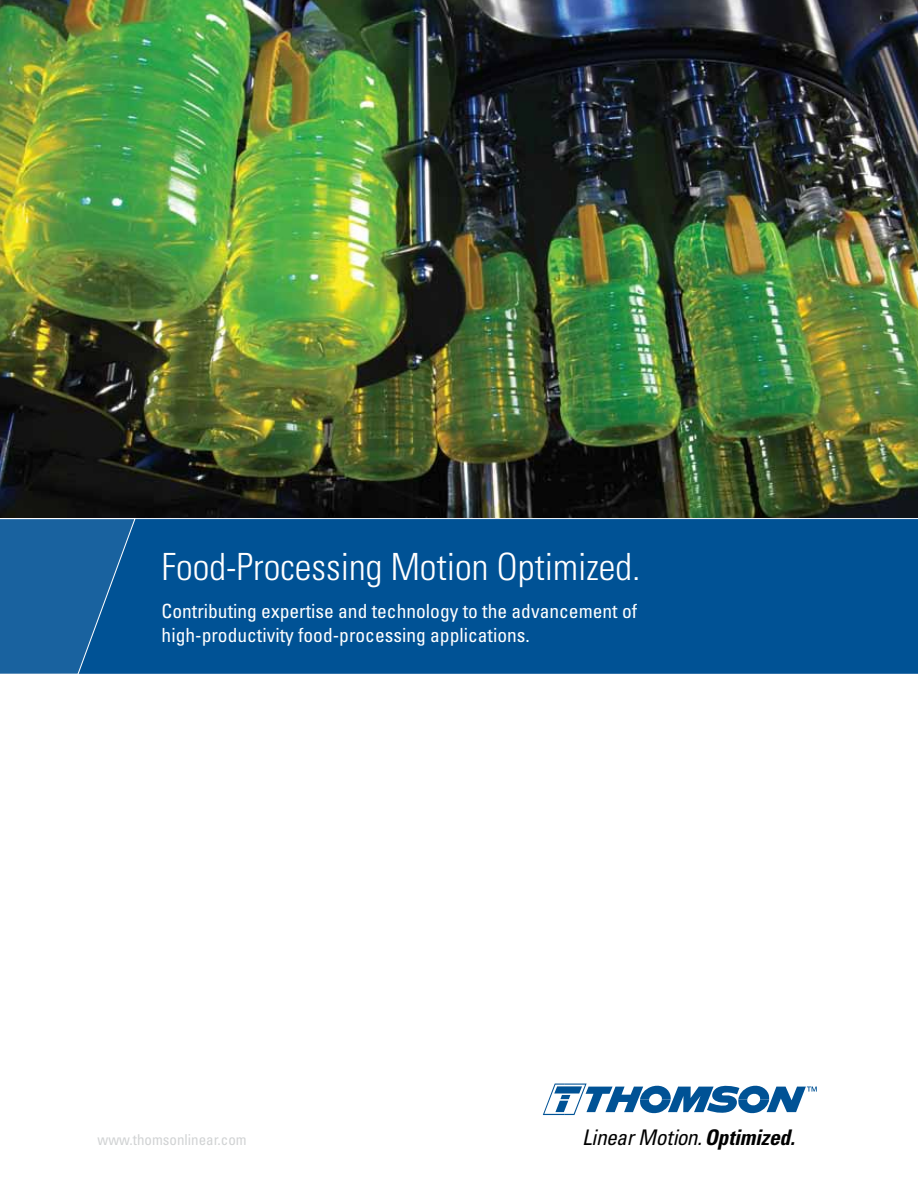
<style>
.page{position:relative;width:918px;height:1188px;background:#fff}
.page>*{position:absolute;margin:0;border:0;box-sizing:border-box;transform-origin:0 0}
.t1{font:300 condensed 37.5px "Univers";color:#fff}
.t2{font:italic condensed 21.45px "Univers";letter-spacing:-.01em;color:#000}
.t3{font:condensed 19.5px/24px "Univers";color:#fff}
.t4{font:condensed 15px "Univers";color:#d1d3d4}
.s1{font-weight:700}
</style>
<div class="page">
<img style="left:0;top:0;width:918px;height:518px">
<div style="left:136px;top:518px;width:782px;height:156px;background:#005295"></div>
<svg style="left:543px;top:1084px;width:274px;height:31px"></svg>
<svg style="left:0;top:518px;width:136px;height:156px"></svg>
<h1 class="t1" style="left:162px;top:545px;width:480px">Food-Processing Motion Optimized.</h1>
<p class="t3" style="left:162px;top:598px;width:477px">Contributing expertise and technology to the advancement of high-productivity food-processing applications.</p>
<p class="t4" style="left:98px;top:1130px;width:151px">www.thomsonlinear.com</p>
<p class="t2" style="left:582px;top:1124px;width:214px">Linear Motion.<span class="s1">Optimized.</span></p>
</div>
